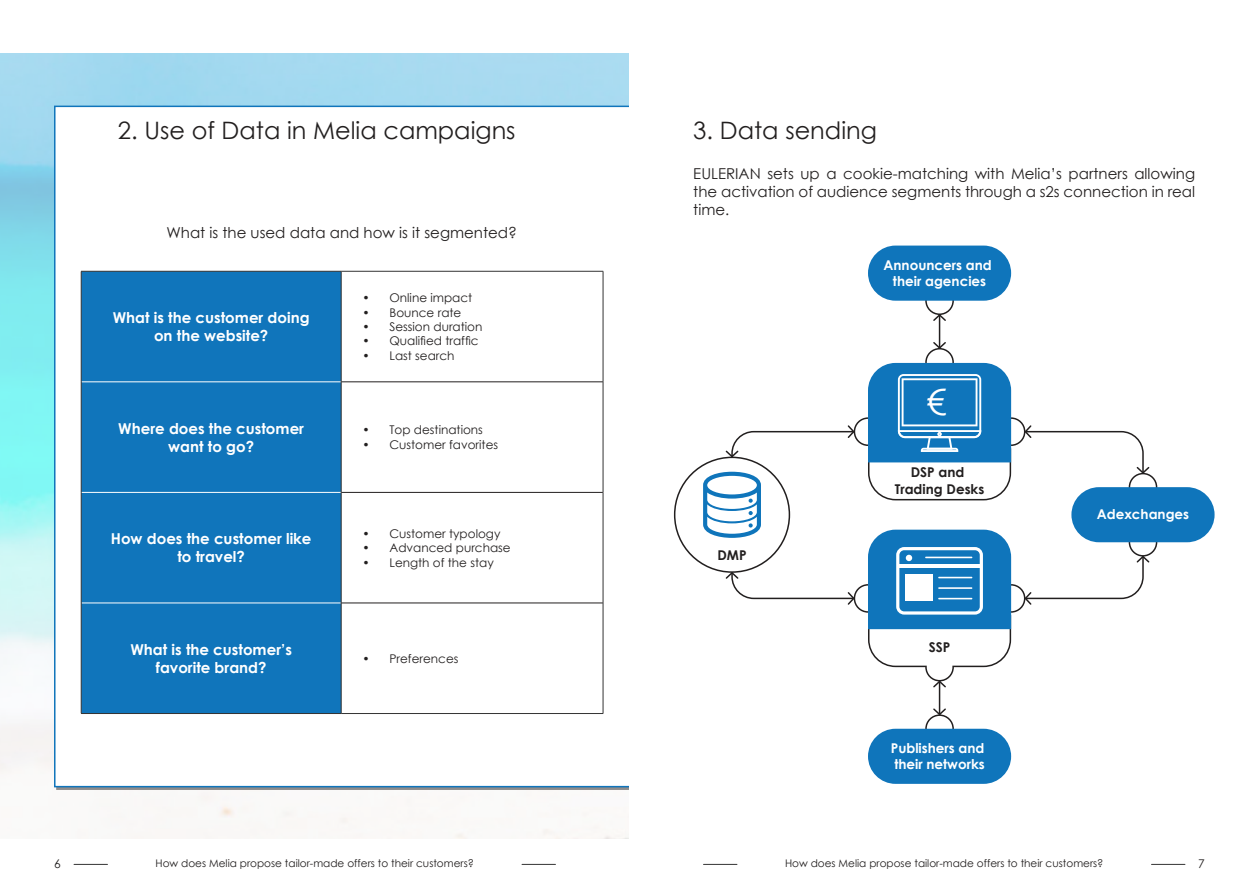
<style>
.page{position:relative;width:1259px;height:893px;background:#fff}
.page>*{position:absolute;margin:0;border:0;box-sizing:border-box;transform-origin:0 0}
.t1{font:35.85px "Century Gothic";color:#fff}
.t2{font:24px "Century Gothic";color:#221f1f}
.t3{font:15px/18px "Century Gothic";color:#221f1f;text-align:justify}
.t4{font:700 15px/18px "Century Gothic";color:#fff;text-align:center}
.t5{font:700 13.5px/16.2px "Century Gothic";color:#fff;text-align:center}
.t6{font:700 13.5px/16.2px "Century Gothic";color:#221f1f;text-align:center}
.t7{font:12px "Century Gothic";color:#221f1f}
.t8{font:10.5px "Century Gothic";color:#221f1f}
</style>
<div class="page">
<hr style="left:74px;top:864px;width:33px;height:1px;background:#333">
<hr style="left:703px;top:864px;width:34px;height:1px;background:#333">
<hr style="left:522px;top:864px;width:33px;height:1px;background:#333">
<hr style="left:1151px;top:864px;width:34px;height:1px;background:#333">
<img style="left:0;top:54px;width:629px;height:785px">
<div style="left:54px;top:106px;width:601px;height:681px;background:#fff;border:2px solid #1075bb"></div>
<div style="left:630px;top:0;width:629px;height:839px;background:#fff"></div>
<div style="left:1071px;top:487px;width:143px;height:55px;background:#0f75bb;border-radius:28px"></div>
<svg style="left:925px;top:301px;width:29px;height:21px"></svg>
<div style="left:868px;top:246px;width:143px;height:55px;background:#0f75bb;border-radius:28px"></div>
<svg style="left:925px;top:707px;width:29px;height:22px"></svg>
<div style="left:868px;top:729px;width:143px;height:55px;background:#0f75bb;border-radius:28px"></div>
<svg style="left:674px;top:341px;width:483px;height:348px"></svg>
<hr style="left:939px;top:681px;width:1px;height:33px;background:#221f1f">
<hr style="left:939px;top:315px;width:1px;height:33px;background:#221f1f">
<div style="left:82px;top:272px;width:259px;height:441px;background:#1075bb"></div>
<hr style="left:81px;top:382px;width:260px;height:1px;background:#fff">
<hr style="left:81px;top:492px;width:260px;height:1px;background:#fff">
<hr style="left:81px;top:603px;width:260px;height:1px;background:#fff">
<hr style="left:341px;top:271px;width:1px;height:111px;background:#333">
<hr style="left:341px;top:382px;width:262px;height:1px;background:#221f1f">
<hr style="left:341px;top:382px;width:1px;height:110px;background:#333">
<hr style="left:341px;top:492px;width:1px;height:111px;background:#333">
<hr style="left:341px;top:603px;width:1px;height:110px;background:#333">
<hr style="left:341px;top:492px;width:262px;height:1px;background:#221f1f">
<hr style="left:341px;top:603px;width:262px;height:1px;background:#221f1f">
<hr style="left:81px;top:271px;width:260px;height:1px;background:#333">
<hr style="left:81px;top:271px;width:1px;height:111px;background:#333">
<hr style="left:341px;top:271px;width:262px;height:1px;background:#333">
<hr style="left:603px;top:271px;width:1px;height:111px;background:#333">
<hr style="left:81px;top:382px;width:1px;height:110px;background:#333">
<hr style="left:603px;top:382px;width:1px;height:110px;background:#333">
<hr style="left:81px;top:492px;width:1px;height:111px;background:#333">
<hr style="left:603px;top:492px;width:1px;height:111px;background:#333">
<hr style="left:81px;top:603px;width:1px;height:110px;background:#333">
<hr style="left:603px;top:603px;width:1px;height:110px;background:#333">
<hr style="left:81px;top:713px;width:260px;height:1px;background:#333">
<hr style="left:341px;top:713px;width:262px;height:1px;background:#333">
<h2 class="t2" style="left:118px;top:121px;width:399px">2. Use of Data in Melia campaigns</h2>
<h2 class="t2" style="left:693px;top:121px;width:185px">3. Data sending</h2>
<p class="t3" style="left:166px;top:225px;width:352px">What is the used data and how is it segmented?</p>
<p class="t4" style="left:113px;top:310px;width:198px">What is the customer doing on the website?</p>
<p class="t7" style="left:362px;top:293px;width:111px">• Online impact</p>
<p class="t7" style="left:362px;top:308px;width:100px">• Bounce rate</p>
<p class="t7" style="left:362px;top:322px;width:121px">• Session duration</p>
<p class="t7" style="left:362px;top:336px;width:118px">• Qualified traffic</p>
<p class="t7" style="left:362px;top:351px;width:94px">• Last search</p>
<p class="t4" style="left:118px;top:421px;width:187px">Where does the customer want to go?</p>
<p class="t7" style="left:362px;top:425px;width:122px">• Top destinations</p>
<p class="t7" style="left:362px;top:440px;width:137px">• Customer favorites</p>
<p class="t4" style="left:111px;top:531px;width:202px">How does the customer like to travel?</p>
<p class="t7" style="left:362px;top:529px;width:139px">• Customer typology</p>
<p class="t7" style="left:362px;top:543px;width:150px">• Advanced purchase</p>
<p class="t7" style="left:362px;top:558px;width:133px">• Length of the stay</p>
<p class="t4" style="left:130px;top:642px;width:163px">What is the customer’s favorite brand?</p>
<p class="t7" style="left:362px;top:654px;width:98px">• Preferences</p>
<p class="t3" style="left:693px;top:166px;width:503px">EULERIAN sets up a cookie-matching with Melia’s partners allowing the activation of audience segments through a s2s connection in real time.</p>
<p class="t5" style="left:883px;top:258px;width:110px">Announcers and their agencies</p>
<h1 class="t1" style="left:926px;top:382px;width:21px">Ä</h1>
<p class="t6" style="left:717px;top:548px;width:31px">DMP</p>
<p class="t6" style="left:894px;top:466px;width:91px">DSP and<br>Trading Desks</p>
<p class="t6" style="left:928px;top:640px;width:23px">SSP</p>
<p class="t5" style="left:891px;top:741px;width:95px;text-align:left">Publishers and their networks</p>
<p class="t5" style="left:1096px;top:507px;width:94px">Adexchanges</p>
<p class="t7" style="left:54px;top:859px;width:8px">6</p>
<p class="t8" style="left:156px;top:859px;width:320px">How does Melia propose tailor-made offers to their customers?</p>
<p class="t8" style="left:785px;top:859px;width:320px">How does Melia propose tailor-made offers to their customers?</p>
<p class="t7" style="left:1198px;top:859px;width:8px">7</p>
</div>
